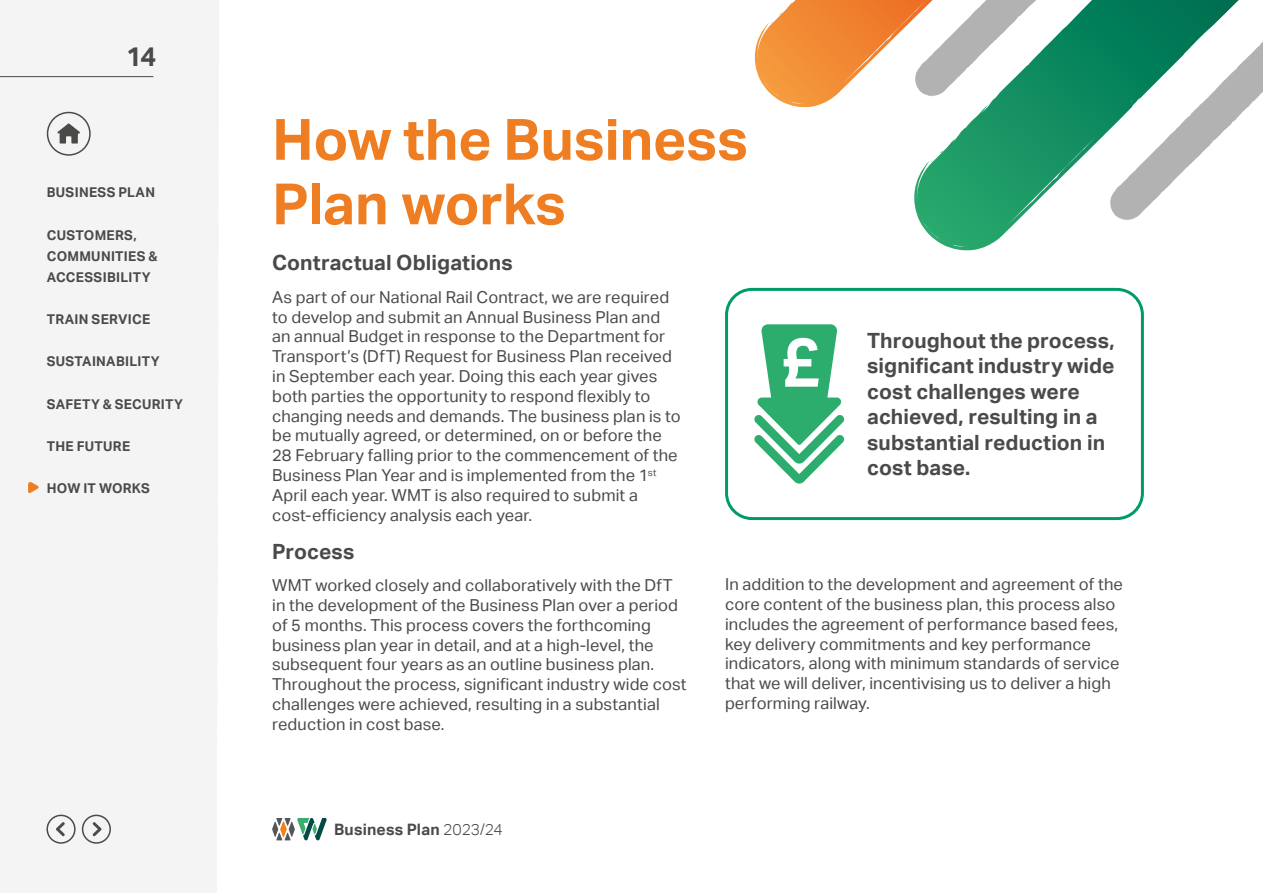
<style>
.page{position:relative;width:1263px;height:893px;background:#fff}
.page>*{position:absolute;margin:0;border:0;box-sizing:border-box;transform-origin:0 0}
.t1{font:700 57px/64.5px "Aktiv Grotesk";letter-spacing:-.005em;color:#ef7e23}
.t2{font:700 27px "Aktiv Grotesk";color:#4a4a49}
.t3{font:700 21px/25.5px "Aktiv Grotesk";letter-spacing:.005em;color:#4a4a49}
.t4{font:16.5px/19.8px "Aktiv Grotesk";letter-spacing:.01em;color:#4a4a49}
.t5{font:700 15.75px "Aktiv Grotesk";letter-spacing:.015em;color:#4a4a49}
.t6{font:700 13.5px/21px "Aktiv Grotesk";letter-spacing:.02em;color:#4a4a49}
.s1{font-weight:300}
</style>
<div class="page">
<div style="left:0;top:0;width:216px;height:893px;background:#f4f4f4"></div>
<hr style="left:0;top:76px;width:153px;height:1px;background:#4a4a49">
<svg style="left:272px;top:817px;width:55px;height:24px"></svg>
<div style="left:46px;top:815px;width:30px;height:29px;border:2px solid #4a4a49;border-radius:50%"></div>
<div style="left:82px;top:815px;width:29px;height:29px;border:2px solid #4a4a49;border-radius:50%"></div>
<svg style="left:56px;top:822px;width:9px;height:14px"></svg>
<svg style="left:93px;top:822px;width:8px;height:14px"></svg>
<svg style="left:57px;top:123px;width:23px;height:21px"></svg>
<div style="left:47px;top:112px;width:44px;height:44px;border:2px solid #4a4a49;border-radius:50%"></div>
<svg style="left:28px;top:482px;width:11px;height:11px"></svg>
<div style="left:725px;top:288px;width:419px;height:232px;border:3px solid #009c67;border-radius:26px"></div>
<svg style="left:919px;top:221px;width:98px;height:30px"></svg>
<svg style="left:754px;top:0;width:509px;height:221px"></svg>
<svg style="left:754px;top:324px;width:90px;height:160px"></svg>
<h2 class="t2" style="left:126px;top:41px;width:32px">14</h2>
<p class="t6" style="left:47px;top:182px;width:110px">BUSINESS PLAN</p>
<p class="t6" style="left:47px;top:225px;width:112px">CUSTOMERS,<br>COMMUNITIES &amp;<br>ACCESSIBILITY</p>
<p class="t6" style="left:47px;top:309px;width:105px">TRAIN SERVICE</p>
<p class="t6" style="left:47px;top:351px;width:114px">SUSTAINABILITY</p>
<p class="t6" style="left:47px;top:393px;width:138px">SAFETY &amp; SECURITY</p>
<p class="t6" style="left:47px;top:436px;width:85px">THE FUTURE</p>
<p class="t6" style="left:47px;top:478px;width:105px">HOW IT WORKS</p>
<h1 class="t1" style="left:272px;top:108px;width:477px">How the Business<br>Plan works</h1>
<p class="t3" style="left:272px;top:250px;width:242px">Contractual Obligations</p>
<p class="t4" style="left:272px;top:287px;width:410px">As part of our National Rail Contract, we are required to develop and submit an Annual Business Plan and an annual Budget in response to the Department for Transport’s (DfT) Request for Business Plan received in September each year. Doing this each year gives both parties the opportunity to respond flexibly to changing needs and demands. The business plan is to be mutually agreed, or determined, on or before the 28 February falling prior to the commencement of the Business Plan Year and is implemented from the 1<sup>st </sup>April each year. WMT is also required to submit a cost-efficiency analysis each year.</p>
<p class="t3" style="left:272px;top:539px;width:84px">Process</p>
<p class="t4" style="left:272px;top:575px;width:416px">WMT worked closely and collaboratively with the DfT in the development of the Business Plan over a period of 5 months. This process covers the forthcoming business plan year in detail, and at a high-level, the subsequent four years as an outline business plan.<br>Throughout the process, significant industry wide cost challenges were achieved, resulting in a substantial reduction in cost base.</p>
<p class="t4" style="left:725px;top:574px;width:399px">In addition to the development and agreement of the core content of the business plan, this process also includes the agreement of performance based fees, key delivery commitments and key performance indicators, along with minimum standards of service that we will deliver, incentivising us to deliver a high performing railway.</p>
<p class="t3" style="left:867px;top:328px;width:249px">Throughout the process, significant industry wide cost challenges were achieved, resulting in a substantial reduction in cost base.</p>
<p class="t5" style="left:334px;top:820px;width:170px">Business Plan <span class="s1">2023/24</span></p>
</div>
